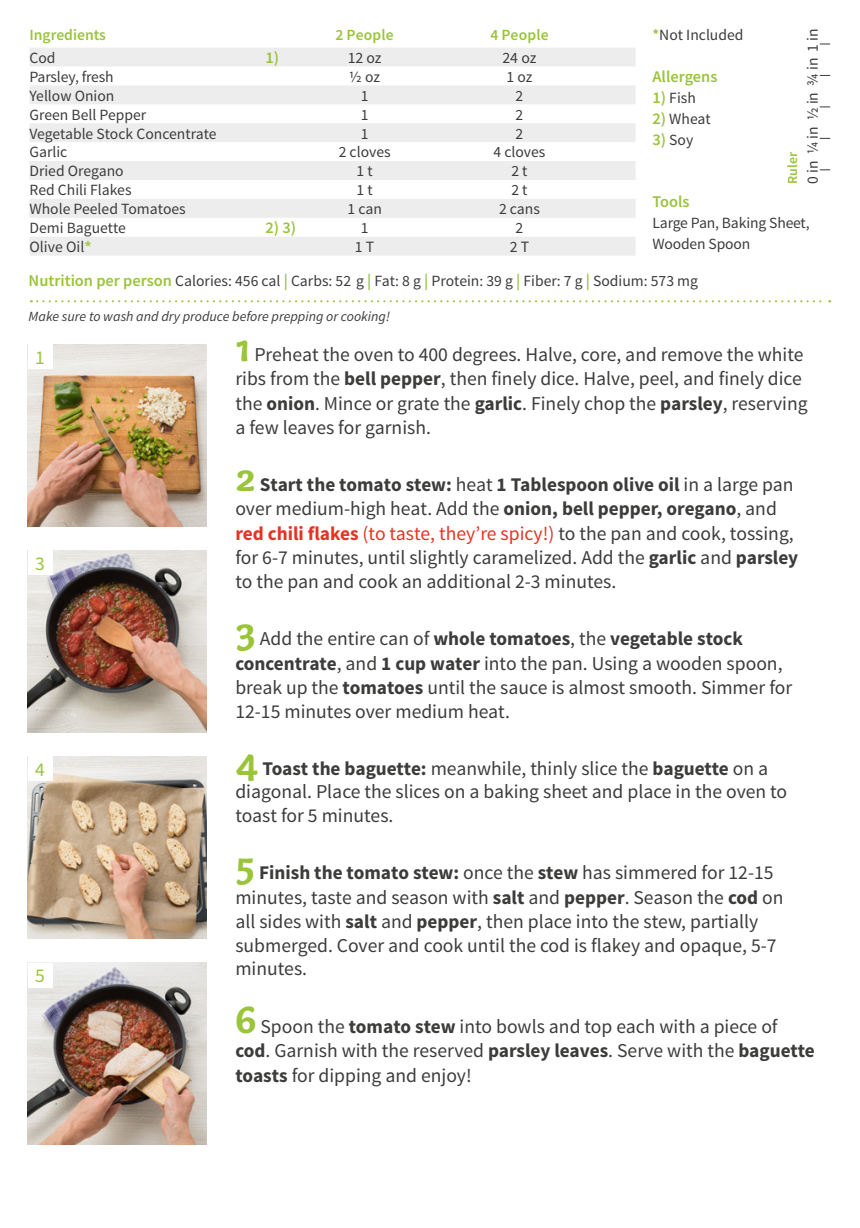
<style>
.page{position:relative;width:860px;height:1228px;background:#fff}
.page>*{position:absolute;margin:0;border:0;box-sizing:border-box;transform-origin:0 0}
.FRONT___BACK_Running{font:19.6px/24.2px "Source Sans Pro";color:#3c3c3b}
.FRONT___BACK_Running-2{font:700 19.43px "Source Sans Pro";color:#3c3c3b}
.BACK_Numbers_on_Phot{font:19.43px "Source Sans Pro";color:#9ac43a}
.BACK_Text_next_to_ta{font:600 16.28px "Source Sans Pro";color:#9ac43a}
.BACK_Table_Content_C{font:15.75px "Source Sans Pro";letter-spacing:-.005em;color:#3c3c3b}
.BACK_Table_Content_L{font:15.75px "Source Sans Pro";color:#3c3c3b}
.BACK_Text_next_to_ta-2{font:15.58px/20.8px "Source Sans Pro";color:#3c3c3b}
.BACK_Table_Content_L-2{font:15.58px "Source Sans Pro";color:#3c3c3b}
.BACK_Table_Content_C-2{font:15.58px "Source Sans Pro";color:#3c3c3b}
.BACK_Table_Header_CE{font:600 15.58px "Source Sans Pro";letter-spacing:.01em;color:#9ac43a}
.BACK_Table_Content_L-3{font:600 15.58px "Source Sans Pro";color:#9ac43a}
.BACK_Text_next_to_ta-3{font:italic 14px "Source Sans Pro";color:#3c3c3b}
.t1{font:600 13.83px "Source Sans Pro";color:#9ac43a}
.s1{font-weight:700;color:#a6c94f}
.s2{font-weight:600;color:#9ac43a}
.s3{font-weight:600;font-size:16.28px;color:#9ac43a}
.s4{font-family:"Capucine Basic";font-weight:700;font-size:41.12px;color:#9ac43a}
.s5{font-weight:700;font-size:19.43px}
.s6{font-family:"Capucine Basic";font-size:41.12px;color:#9ac43a}
.s7{font-weight:400;font-size:19.6px}
.s8{font-weight:700;font-size:19.43px;color:#e63323}
.s9{color:#e63323}
</style>
<div class="page">
<img style="left:28px;top:344px;width:178px;height:182px">
<img style="left:28px;top:962px;width:178px;height:182px">
<img style="left:28px;top:550px;width:178px;height:182px">
<img style="left:28px;top:756px;width:178px;height:182px">
<div style="left:28px;top:344px;width:24px;height:24px;background:#fff"></div>
<div style="left:28px;top:550px;width:24px;height:25px;background:#fff"></div>
<div style="left:28px;top:756px;width:24px;height:25px;background:#fff"></div>
<div style="left:28px;top:962px;width:24px;height:25px;background:#fff"></div>
<svg style="left:31px;top:300px;width:799px;height:2px"></svg>
<div style="left:30px;top:48px;width:605px;height:18px;background:#ededed"></div>
<svg style="left:30px;top:85px;width:605px;height:170px;fill:#ededed"></svg>
<p class="BACK_Table_Content_L-3" style="left:29px;top:25px;width:78px">Ingredients</p>
<p class="BACK_Table_Header_CE" style="left:335px;top:25px;width:60px">2 People</p>
<p class="BACK_Table_Header_CE" style="left:490px;top:25px;width:60px">4 People</p>
<p class="BACK_Table_Content_L-2" style="left:29px;top:48px;width:28px">Cod</p>
<p class="BACK_Text_next_to_ta" style="left:265px;top:47px;width:15px">1)</p>
<p class="BACK_Table_Content_C" style="left:347px;top:48px;width:35px">12 oz</p>
<p class="BACK_Table_Content_C" style="left:502px;top:48px;width:35px">24 oz</p>
<p class="BACK_Table_Content_L-2" style="left:29px;top:67px;width:86px">Parsley, fresh</p>
<p class="BACK_Table_Content_C-2" style="left:349px;top:67px;width:32px">½ oz</p>
<p class="BACK_Table_Content_C-2" style="left:506px;top:67px;width:27px">1 oz</p>
<p class="BACK_Table_Content_L-2" style="left:29px;top:86px;width:86px">Yellow Onion</p>
<p class="BACK_Table_Content_C-2" style="left:361px;top:86px;width:9px">1</p>
<p class="BACK_Table_Content_C-2" style="left:515px;top:86px;width:9px">2</p>
<p class="BACK_Table_Content_L-2" style="left:29px;top:105px;width:118px">Green Bell Pepper</p>
<p class="BACK_Table_Content_C-2" style="left:361px;top:105px;width:9px">1</p>
<p class="BACK_Table_Content_C-2" style="left:515px;top:105px;width:9px">2</p>
<p class="BACK_Table_Content_L-2" style="left:29px;top:124px;width:188px">Vegetable Stock Concentrate</p>
<p class="BACK_Table_Content_C-2" style="left:361px;top:124px;width:9px">1</p>
<p class="BACK_Table_Content_C-2" style="left:515px;top:124px;width:9px">2</p>
<p class="BACK_Table_Content_L-2" style="left:29px;top:143px;width:39px">Garlic</p>
<p class="BACK_Table_Content_C-2" style="left:338px;top:143px;width:53px">2 cloves</p>
<p class="BACK_Table_Content_C-2" style="left:493px;top:143px;width:53px">4 cloves</p>
<p class="BACK_Table_Content_L-2" style="left:29px;top:161px;width:96px">Dried Oregano</p>
<p class="BACK_Table_Content_C-2" style="left:356px;top:161px;width:18px">1 t</p>
<p class="BACK_Table_Content_C-2" style="left:511px;top:161px;width:18px">2 t</p>
<p class="BACK_Table_Content_L-2" style="left:29px;top:180px;width:103px">Red Chili Flakes</p>
<p class="BACK_Table_Content_C-2" style="left:356px;top:180px;width:18px">1 t</p>
<p class="BACK_Table_Content_C-2" style="left:511px;top:180px;width:18px">2 t</p>
<p class="BACK_Table_Content_L-2" style="left:29px;top:199px;width:158px">Whole Peeled Tomatoes</p>
<p class="BACK_Table_Content_C-2" style="left:347px;top:199px;width:36px">1 can</p>
<p class="BACK_Table_Content_C-2" style="left:499px;top:199px;width:42px">2 cans</p>
<p class="BACK_Table_Content_L-2" style="left:29px;top:218px;width:98px">Demi Baguette</p>
<p class="BACK_Text_next_to_ta" style="left:265px;top:217px;width:32px">2) 3)</p>
<p class="BACK_Table_Content_C-2" style="left:361px;top:218px;width:9px">1</p>
<p class="BACK_Table_Content_C-2" style="left:515px;top:218px;width:9px">2</p>
<p class="BACK_Table_Content_L" style="left:29px;top:237px;width:64px">Olive Oil<span class="s1">*</span></p>
<p class="BACK_Table_Content_C" style="left:355px;top:237px;width:21px">1 T</p>
<p class="BACK_Table_Content_C" style="left:509px;top:237px;width:21px">2 T</p>
<p class="BACK_Text_next_to_ta-2" style="left:652px;top:25px;width:93px"><span class="s2">*</span>Not Included</p>
<p class="BACK_Text_next_to_ta" style="left:652px;top:66px;width:66px">Allergens</p>
<p class="BACK_Text_next_to_ta-2" style="left:652px;top:87px;width:45px"><span class="s3">1)</span> Fish</p>
<p class="BACK_Text_next_to_ta-2" style="left:652px;top:108px;width:60px"><span class="s3">2)</span> Wheat</p>
<p class="BACK_Text_next_to_ta-2" style="left:652px;top:129px;width:42px"><span class="s3">3)</span> Soy</p>
<p class="t1" style="left:783px;top:184px;width:33px;rotate:-90deg">Ruler</p>
<p class="BACK_Text_next_to_ta-2" style="left:802px;top:184px;width:157px;rotate:-90deg">0 in ¼ in ½ in ¾ in 1 in</p>
<p class="BACK_Text_next_to_ta" style="left:652px;top:191px;width:39px">Tools</p>
<p class="BACK_Text_next_to_ta-2" style="left:652px;top:213px;width:159px">Large Pan, Baking Sheet,<br>Wooden Spoon</p>
<p class="BACK_Text_next_to_ta-2" style="left:29px;top:270px;width:670px"><span class="s3">Nutrition per person</span> Calories: 456 cal <span class="s3">|</span> Carbs: 52 g <span class="s3">|</span> Fat: 8 g <span class="s3">|</span> Protein: 39 g <span class="s3">|</span> Fiber: 7 g <span class="s3">|</span> Sodium: 573 mg</p>
<p class="BACK_Text_next_to_ta-3" style="left:29px;top:307px;width:363px">Make sure to wash and dry produce before prepping or cooking!</p>
<p class="BACK_Numbers_on_Phot" style="left:35px;top:345px;width:11px">1</p>
<p class="BACK_Numbers_on_Phot" style="left:35px;top:551px;width:11px">3</p>
<p class="BACK_Numbers_on_Phot" style="left:35px;top:757px;width:11px">4</p>
<p class="BACK_Numbers_on_Phot" style="left:35px;top:963px;width:11px">5</p>
<p class="FRONT___BACK_Running" style="left:235px;top:342px;width:573px"><span class="s4">1</span> Preheat the oven to 400 degrees. Halve, core, and remove the white ribs from the <span class="s5">bell pepper</span>, then finely dice. Halve, peel, and finely dice the <span class="s5">onion</span>. Mince or grate the <span class="s5">garlic</span>. Finely chop the <span class="s5">parsley</span>, reserving a few leaves for garnish.</p>
<p class="FRONT___BACK_Running-2" style="left:235px;top:472px;width:559px"><span class="s6">2</span> Start the tomato stew: <span class="s7">heat</span> 1 Tablespoon olive oil <span class="s7">in a large pan</span></p>
<p class="FRONT___BACK_Running" style="left:235px;top:497px;width:564px">over medium-high heat. Add the <span class="s5">onion, bell pepper, oregano</span>, and <span class="s8">red chili flakes</span> <span class="s9">(to taste, they’re spicy!)</span> to the pan and cook, tossing, for 6-7 minutes, until slightly caramelized. Add the <span class="s5">garlic</span> and <span class="s5">parsley </span>to the pan and cook an additional 2-3 minutes.</p>
<p class="FRONT___BACK_Running-2" style="left:235px;top:626px;width:509px"><span class="s6">3</span> <span class="s7">Add the entire can of</span> whole tomatoes<span class="s7">, the</span> vegetable stock</p>
<p class="FRONT___BACK_Running" style="left:235px;top:651px;width:558px"><span class="s5">concentrate</span>, and <span class="s5">1 cup water</span> into the pan. Using a wooden spoon, break up the <span class="s5">tomatoes</span> until the sauce is almost smooth. Simmer for<br>12-15 minutes over medium heat.</p>
<p class="FRONT___BACK_Running" style="left:235px;top:757px;width:553px;line-height:23.4px"><span class="s4">4</span> <span class="s5">Toast the baguette:</span> meanwhile, thinly slice the <span class="s5">baguette</span> on a diagonal. Place the slices on a baking sheet and place in the oven to toast for 5 minutes.</p>
<p class="FRONT___BACK_Running" style="left:235px;top:861px;width:549px"><span class="s4">5</span> <span class="s5">Finish the tomato stew:</span> once the <span class="s5">stew</span> has simmered for 12-15 minutes, taste and season with <span class="s5">salt</span> and <span class="s5">pepper</span>. Season the <span class="s5">cod</span> on all sides with <span class="s5">salt</span> and <span class="s5">pepper</span>, then place into the stew, partially submerged. Cover and cook until the cod is flakey and opaque, 5-7 minutes.</p>
<p class="FRONT___BACK_Running" style="left:235px;top:1014px;width:580px"><span class="s4">6</span> Spoon the <span class="s5">tomato stew</span> into bowls and top each with a piece of <span class="s5">cod</span>. Garnish with the reserved <span class="s5">parsley leaves</span>. Serve with the <span class="s5">baguette toasts</span> for dipping and enjoy!</p>
</div>
